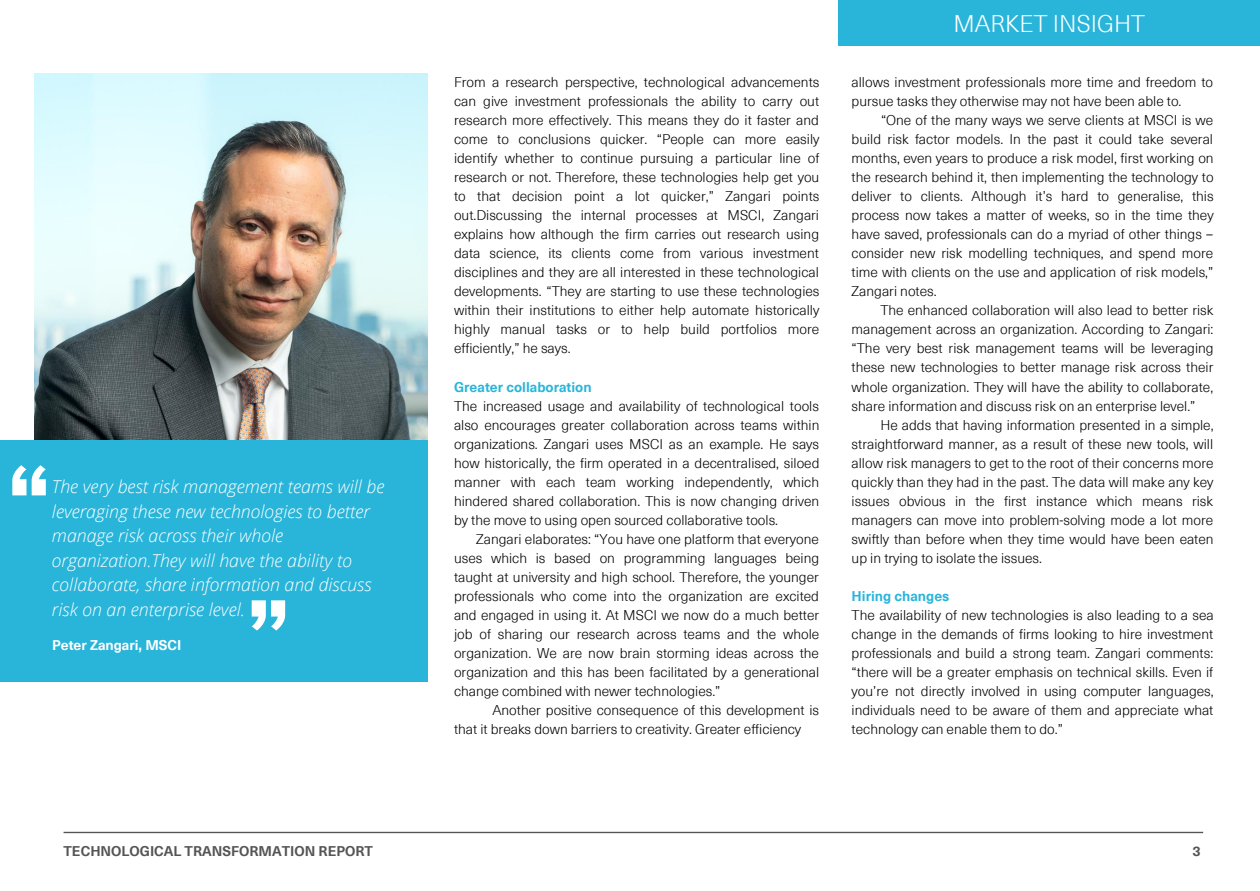
<style>
.page{position:relative;width:1260px;height:891px;background:#fff}
.page>*{position:absolute;margin:0;border:0;box-sizing:border-box;transform-origin:0 0}
.t1{font:300 23.45px "Neue Haas Unica W06";color:#fff}
.t2{font:italic 300 17.68px/24.5px "Open Sans";color:#fff}
.t3{font:300 13.74px/19.1px "Neue Haas Unica W06";color:#000;text-align:justify}
.t4{font:700 13.74px "Neue Haas Unica W06";color:#545454}
.t5{font:700 13.74px "Neue Haas Unica W06";color:#29b5da}
.t6{font:700 13.74px "Neue Haas Unica W06";color:#fff}
</style>
<div class="page">
<div style="left:839px;top:0;width:421px;height:46px;background:#29b5da"></div>
<svg style="left:64px;top:831px;width:1139px;height:2px;background:#979797"></svg>
<img style="left:34px;top:73px;width:393px;height:367px">
<div style="left:0;top:440px;width:428px;height:241px;background:#29b5da"></div>
<svg style="left:252px;top:600px;width:33px;height:30px"></svg>
<svg style="left:32px;top:465px;width:14px;height:30px"></svg>
<svg style="left:12px;top:465px;width:14px;height:30px"></svg>
<p class="t2" style="left:52px;top:474px;width:334px">The very best risk management teams will be leveraging these new technologies to better manage risk across their whole organization.They will have the ability to collaborate, share information and discuss risk on an enterprise level.</p>
<p class="t6" style="left:52px;top:634px;width:131px">Peter Zangari, MSCI</p>
<p class="t3" style="left:454px;top:72px;width:367px">From a research perspective, technological advancements can give investment professionals the ability to carry out research more effectively. This means they do it faster and come to conclusions quicker. “People can more easily identify whether to continue pursuing a particular line of research or not. Therefore, these technologies help get you to that decision point a lot quicker,” Zangari points out.Discussing the internal processes at MSCI, Zangari explains how although the firm carries out research using data science, its clients come from various investment disciplines and they are all interested in these technological developments. “They are starting to use these technologies within their institutions to either help automate historically highly manual tasks or to help build portfolios more efficiently,” he says.</p>
<p class="t5" style="left:454px;top:375px;width:139px">Greater collaboration</p>
<p class="t3" style="left:454px;top:395px;width:367px">The increased usage and availability of technological tools also encourages greater collaboration across teams within organizations. Zangari uses MSCI as an example. He says how historically, the firm operated in a decentralised, siloed manner with each team working independently, which hindered shared collaboration. This is now changing driven by the move to using open sourced collaborative tools.</p>
<p class="t3" style="left:454px;top:528px;width:367px;text-indent:22px">Zangari elaborates: “You have one platform that everyone uses which is based on programming languages being taught at university and high school. Therefore, the younger professionals who come into the organization are excited and engaged in using it. At MSCI we now do a much better job of sharing our research across teams and the whole organization. We are now brain storming ideas across the organization and this has been facilitated by a generational change combined with newer technologies.”</p>
<p class="t3" style="left:454px;top:700px;width:367px;text-indent:38px">Another positive consequence of this development is that it breaks down barriers to creativity. Greater efficiency</p>
<h1 class="t1" style="left:953px;top:4px;width:193px">MARKET INSIGHT</h1>
<p class="t3" style="left:852px;top:72px;width:363px">allows investment professionals more time and freedom to pursue tasks they otherwise may not have been able to.</p>
<p class="t3" style="left:852px;top:110px;width:364px;text-indent:29px">“One of the many ways we serve clients at MSCI is we build risk factor models. In the past it could take several months, even years to produce a risk model, first working on the research behind it, then implementing the technology to deliver to clients. Although it’s hard to generalise, this process now takes a matter of weeks, so in the time they have saved, professionals can do a myriad of other things – consider new risk modelling techniques, and spend more time with clients on the use and application of risk models,” Zangari notes.</p>
<p class="t3" style="left:852px;top:300px;width:364px;text-indent:29px">The enhanced collaboration will also lead to better risk management across an organization. According to Zangari: “The very best risk management teams will be leveraging these new technologies to better manage risk across their whole organization. They will have the ability to collaborate, share information and discuss risk on an enterprise level.”</p>
<p class="t3" style="left:852px;top:414px;width:364px;text-indent:29px">He adds that having information presented in a simple, straightforward manner, as a result of these new tools, will allow risk managers to get to the root of their concerns more quickly than they had in the past. The data will make any key issues obvious in the first instance which means risk managers can move into problem-solving mode a lot more swiftly than before when they time would have been eaten up in trying to isolate the issues.</p>
<p class="t5" style="left:852px;top:585px;width:99px">Hiring changes</p>
<p class="t3" style="left:852px;top:604px;width:364px">The availability of new technologies is also leading to a sea change in the demands of firms looking to hire investment professionals and build a strong team. Zangari comments: “there will be a greater emphasis on technical skills. Even if you’re not directly involved in using computer languages, individuals need to be aware of them and appreciate what technology can enable them to do.”</p>
<p class="t4" style="left:64px;top:840px;width:311px">TECHNOLOGICAL TRANSFORMATION REPORT</p>
<p class="t4" style="left:1192px;top:840px;width:10px">3</p>
</div>
